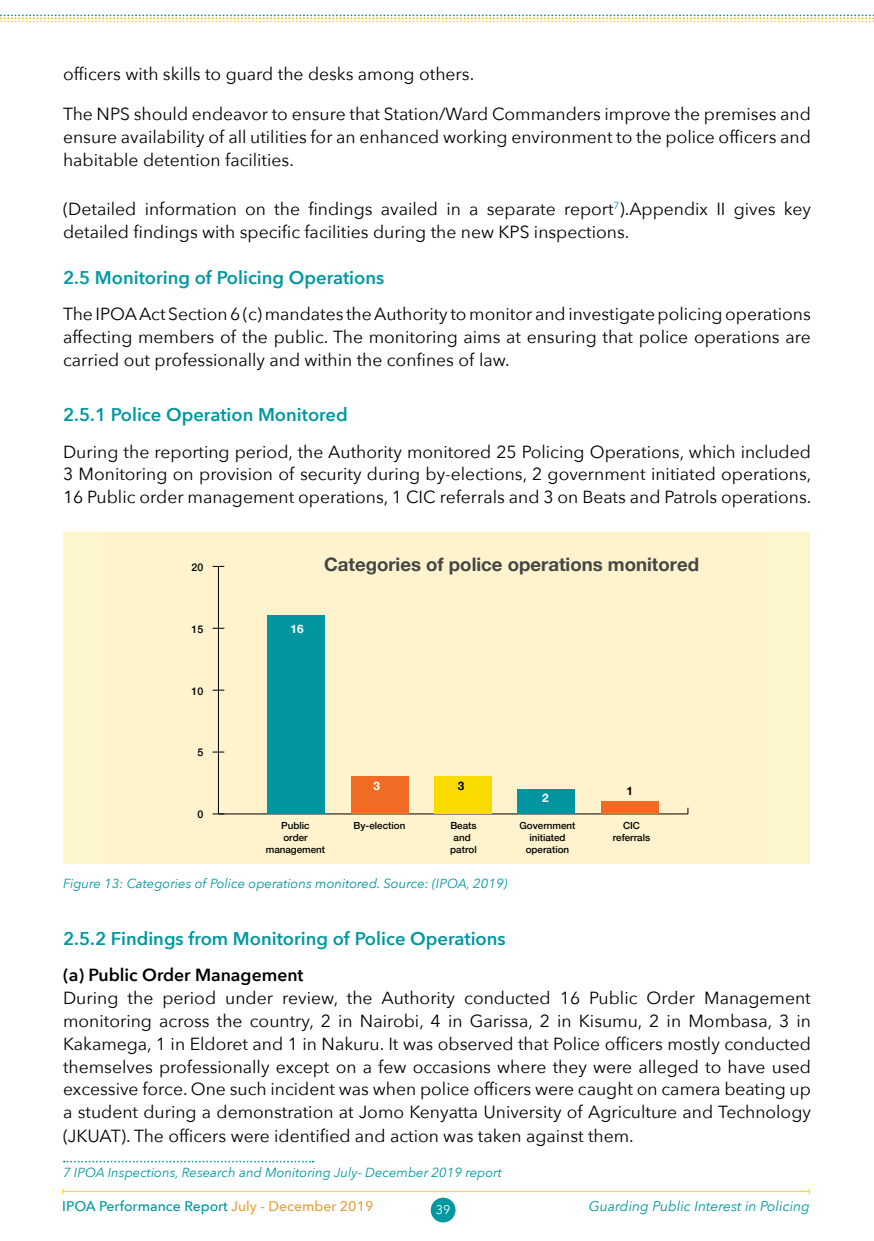
<style>
.page{position:relative;width:874px;height:1241px;background:#fff}
.page>*{position:absolute;margin:0;border:0;box-sizing:border-box;transform-origin:0 0}
.t1{font:700 18.55px "Helvetica Neue";color:#454545}
.t2{font:600 18.38px "Avenir Next";color:#0098a1}
.t3{font:17.5px/22.8px "Avenir Next";color:#000;text-align:justify}
.t4{font:600 17.5px "Avenir Next";color:#000}
.t5{font:500 14px "Avenir Next";color:#0098a1}
.t6{font:italic 14px "Avenir Next";color:#0098a1}
.t7{font:italic 13.12px "Avenir Next";color:#0098a1}
.t8{font:12.6px "Avenir Next";color:#fff}
.t9{font:700 11.72px "Helvetica Neue";color:#fff}
.t10{font:700 11.72px "Helvetica Neue";color:#000}
.t11{font:500 10.5px "Helvetica Neue";color:#000}
.t12{font:500 9.8px/11.7px "Helvetica Neue";color:#000;text-align:center}
.s1{color:#e6a13b}
</style>
<div class="page">
<div style="left:430px;top:1197px;width:25px;height:25px;background:#0098a1;border-radius:50%"></div>
<hr style="left:63px;top:1190px;width:746px;height:1px;background:#fede0c">
<svg style="left:0;top:14px;width:874px;height:8px"></svg>
<div style="left:63px;top:532px;width:746px;height:331px;background:#fdf6cc"></div>
<hr style="left:218px;top:813px;width:469px;height:1px;background:#000">
<hr style="left:218px;top:566px;width:1px;height:247px;background:#000">
<svg style="left:212px;top:807px;width:12px;height:7px"></svg>
<div style="left:601px;top:801px;width:57px;height:12px;background:#f16b24"></div>
<div style="left:517px;top:789px;width:57px;height:24px;background:#01959f"></div>
<div style="left:434px;top:776px;width:57px;height:37px;background:#fadb00"></div>
<div style="left:351px;top:776px;width:57px;height:37px;background:#f16b24"></div>
<div style="left:267px;top:615px;width:57px;height:198px;background:#01959f"></div>
<svg style="left:64px;top:1160px;width:249px;height:2px"></svg>
<p class="t3" style="left:63px;top:62px;width:412px">officers with skills to guard the desks among others.</p>
<p class="t3" style="left:63px;top:102px;width:749px">The NPS should endeavor to ensure that Station/Ward Commanders improve the premises and ensure availability of all utilities for an enhanced working environment to the police officers and habitable detention facilities.</p>
<p class="t3" style="left:63px;top:196px;width:749px">(Detailed information on the findings availed in a separate report<sup>7</sup>).Appendix II gives key detailed findings with specific facilities during the new KPS inspections.</p>
<p class="t2" style="left:63px;top:261px;width:322px">2.5 Monitoring of Policing Operations</p>
<p class="t3" style="left:63px;top:302px;width:749px">The IPOA Act Section 6 (c) mandates the Authority to monitor and investigate policing operations affecting members of the public. The monitoring aims at ensuring that police operations are carried out professionally and within the confines of law.</p>
<p class="t2" style="left:63px;top:398px;width:286px">2.5.1 Police Operation Monitored</p>
<p class="t3" style="left:63px;top:439px;width:749px">During the reporting period, the Authority monitored 25 Policing Operations, which included 3 Monitoring on provision of security during by-elections, 2 government initiated operations, 16 Public order management operations, 1 CIC referrals and 3 on Beats and Patrols operations.</p>
<p class="t11" style="left:191px;top:558px;width:13px">20</p>
<p class="t11" style="left:191px;top:620px;width:13px">15</p>
<p class="t11" style="left:191px;top:682px;width:13px">10</p>
<p class="t11" style="left:197px;top:744px;width:7px">5</p>
<p class="t11" style="left:197px;top:806px;width:7px">0</p>
<p class="t9" style="left:290px;top:619px;width:15px">16</p>
<p class="t1" style="left:324px;top:549px;width:376px">Categories of police operations monitored</p>
<p class="t9" style="left:373px;top:776px;width:8px">3</p>
<p class="t10" style="left:457px;top:776px;width:8px">3</p>
<p class="t9" style="left:542px;top:788px;width:8px">2</p>
<p class="t10" style="left:626px;top:781px;width:8px">1</p>
<p class="t12" style="left:266px;top:819px;width:61px">Public<br>order management</p>
<p class="t12" style="left:353px;top:819px;width:53px">By-election</p>
<p class="t12" style="left:450px;top:819px;width:28px">Beats and patrol</p>
<p class="t12" style="left:519px;top:819px;width:57px">Government initiated operation</p>
<p class="t12" style="left:612px;top:819px;width:39px">CIC referrals</p>
<p class="t7" style="left:63px;top:871px;width:446px">Figure 13: Categories of Police operations monitored. Source: (IPOA, 2019)</p>
<p class="t2" style="left:63px;top:922px;width:444px">2.5.2 Findings from Monitoring of Police Operations</p>
<p class="t4" style="left:63px;top:960px;width:242px">(a) Public Order Management</p>
<p class="t3" style="left:63px;top:985px;width:749px">During the period under review, the Authority conducted 16 Public Order Management monitoring across the country, 2 in Nairobi, 4 in Garissa, 2 in Kisumu, 2 in Mombasa, 3 in Kakamega, 1 in Eldoret and 1 in Nakuru. It was observed that Police officers mostly conducted themselves professionally except on a few occasions where they were alleged to have used excessive force. One such incident was when police officers were caught on camera beating up a student during a demonstration at Jomo Kenyatta University of Agriculture and Technology (JKUAT). The officers were identified and action was taken against them.</p>
<p class="t7" style="left:63px;top:1161px;width:440px">7 IPOA Inspections, Research and Monitoring July- December 2019 report</p>
<p class="t5" style="left:62px;top:1193px;width:312px">IPOA Performance Report <span class="s1">July - December 2019</span></p>
<p class="t8" style="left:435px;top:1198px;width:16px">39</p>
<p class="t6" style="left:588px;top:1193px;width:222px">Guarding Public Interest in Policing</p>
</div>
